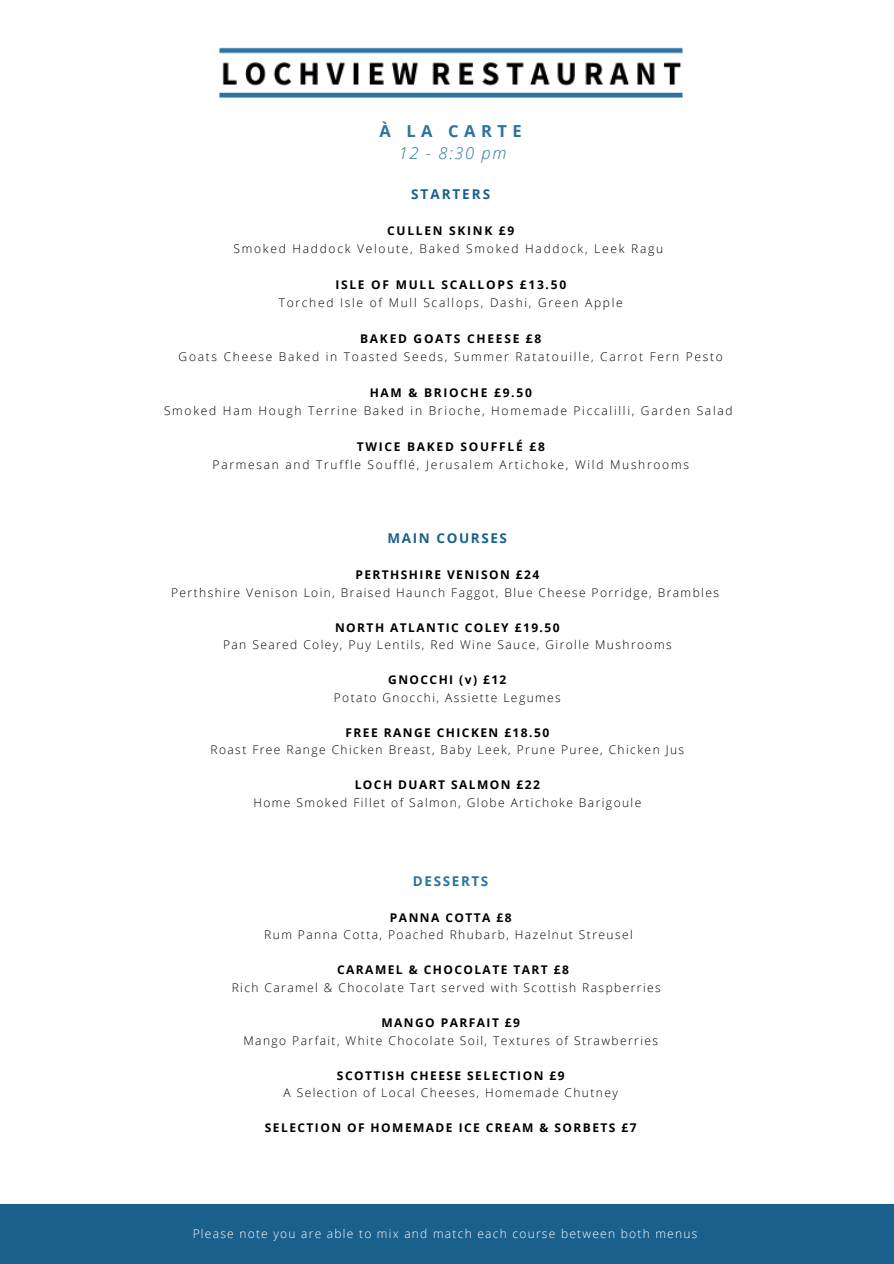
<style>
.page{position:relative;width:894px;height:1264px;background:#fff}
.page>*{position:absolute;margin:0;border:0;box-sizing:border-box;transform-origin:0 0}
.t1{font:italic 300 16.5px "Open Sans";color:#2a73a2}
.t2{font:700 16.5px "Open Sans";letter-spacing:.335em;color:#2a73a2}
.t3{font:700 13.5px "Open Sans";letter-spacing:.12em;color:#1a608d}
.t4{font:700 13.5px "Open Sans";letter-spacing:.145em;color:#1a608d}
.t5{font:700 13.5px "Open Sans";letter-spacing:.12em;color:#2a73a2}
.t6{font:300 12px "Open Sans";letter-spacing:.12em;color:#000}
.t7{font:300 12px "Open Sans";letter-spacing:.145em;color:#000}
.t8{font:700 12px "Open Sans";letter-spacing:.12em;color:#000}
.t9{font:700 12px "Open Sans";letter-spacing:.145em;color:#000}
.t10{font:300 12px "Open Sans";letter-spacing:.105em;color:#fff}
</style>
<div class="page">
<img style="left:219px;top:47px;width:464px;height:51px">
<div style="left:0;top:1204px;width:893px;height:59px;background:#1a608d"></div>
<p class="t2" style="left:379px;top:119px;width:144px">À LA CARTE</p>
<p class="t1" style="left:398px;top:141px;width:109px">12 - 8:30 pm</p>
<p class="t4" style="left:411px;top:184px;width:80px">STARTERS</p>
<p class="t9" style="left:387px;top:222px;width:129px">CULLEN SKINK £9</p>
<p class="t7" style="left:233px;top:240px;width:431px">Smoked Haddock Veloute, Baked Smoked Haddock, Leek Ragu</p>
<p class="t9" style="left:335px;top:276px;width:232px">ISLE OF MULL SCALLOPS £13.50</p>
<p class="t7" style="left:278px;top:294px;width:345px">Torched Isle of Mull Scallops, Dashi, Green Apple</p>
<p class="t9" style="left:360px;top:330px;width:183px">BAKED GOATS CHEESE £8</p>
<p class="t7" style="left:178px;top:348px;width:545px">Goats Cheese Baked in Toasted Seeds, Summer Ratatouille, Carrot Fern Pesto</p>
<p class="t9" style="left:369px;top:384px;width:164px">HAM &amp; BRIOCHE £9.50</p>
<p class="t7" style="left:164px;top:402px;width:570px">Smoked Ham Hough Terrine Baked in Brioche, Homemade Piccalilli, Garden Salad</p>
<p class="t9" style="left:356px;top:438px;width:189px">TWICE BAKED SOUFFLÉ £8</p>
<p class="t7" style="left:212px;top:456px;width:477px">Parmesan and Truffle Soufflé, Jerusalem Artichoke, Wild Mushrooms</p>
<p class="t3" style="left:387px;top:529px;width:121px">MAIN COURSES</p>
<p class="t8" style="left:355px;top:566px;width:185px">PERTHSHIRE VENISON £24</p>
<p class="t6" style="left:171px;top:584px;width:549px">Perthshire Venison Loin, Braised Haunch Faggot, Blue Cheese Porridge, Brambles</p>
<p class="t8" style="left:335px;top:619px;width:226px">NORTH ATLANTIC COLEY £19.50</p>
<p class="t6" style="left:223px;top:636px;width:450px">Pan Seared Coley, Puy Lentils, Red Wine Sauce, Girolle Mushrooms</p>
<p class="t8" style="left:388px;top:671px;width:120px">GNOCCHI (v) £12</p>
<p class="t6" style="left:334px;top:689px;width:228px">Potato Gnocchi, Assiette Legumes</p>
<p class="t8" style="left:345px;top:724px;width:205px">FREE RANGE CHICKEN £18.50</p>
<p class="t6" style="left:210px;top:741px;width:475px">Roast Free Range Chicken Breast, Baby Leek, Prune Puree, Chicken Jus</p>
<p class="t8" style="left:354px;top:776px;width:187px">LOCH DUART SALMON £22</p>
<p class="t6" style="left:253px;top:794px;width:389px">Home Smoked Fillet of Salmon, Globe Artichoke Barigoule</p>
<p class="t5" style="left:413px;top:871px;width:77px">DESSERTS</p>
<p class="t8" style="left:390px;top:909px;width:123px">PANNA COTTA £8</p>
<p class="t6" style="left:264px;top:926px;width:370px">Rum Panna Cotta, Poached Rhubarb, Hazelnut Streusel</p>
<p class="t8" style="left:337px;top:961px;width:233px">CARAMEL &amp; CHOCOLATE TART £8</p>
<p class="t6" style="left:231px;top:979px;width:430px">Rich Caramel &amp; Chocolate Tart served with Scottish Raspberries</p>
<p class="t8" style="left:381px;top:1014px;width:140px">MANGO PARFAIT £9</p>
<p class="t6" style="left:243px;top:1031px;width:416px">Mango Parfait, White Chocolate Soil, Textures of Strawberries</p>
<p class="t8" style="left:337px;top:1066px;width:229px">SCOTTISH CHEESE SELECTION £9</p>
<p class="t6" style="left:283px;top:1084px;width:336px">A Selection of Local Cheeses, Homemade Chutney</p>
<p class="t8" style="left:265px;top:1119px;width:373px">SELECTION OF HOMEMADE ICE CREAM &amp; SORBETS £7</p>
<p class="t10" style="left:193px;top:1224px;width:506px">Please note you are able to mix and match each course between both menus</p>
</div>
